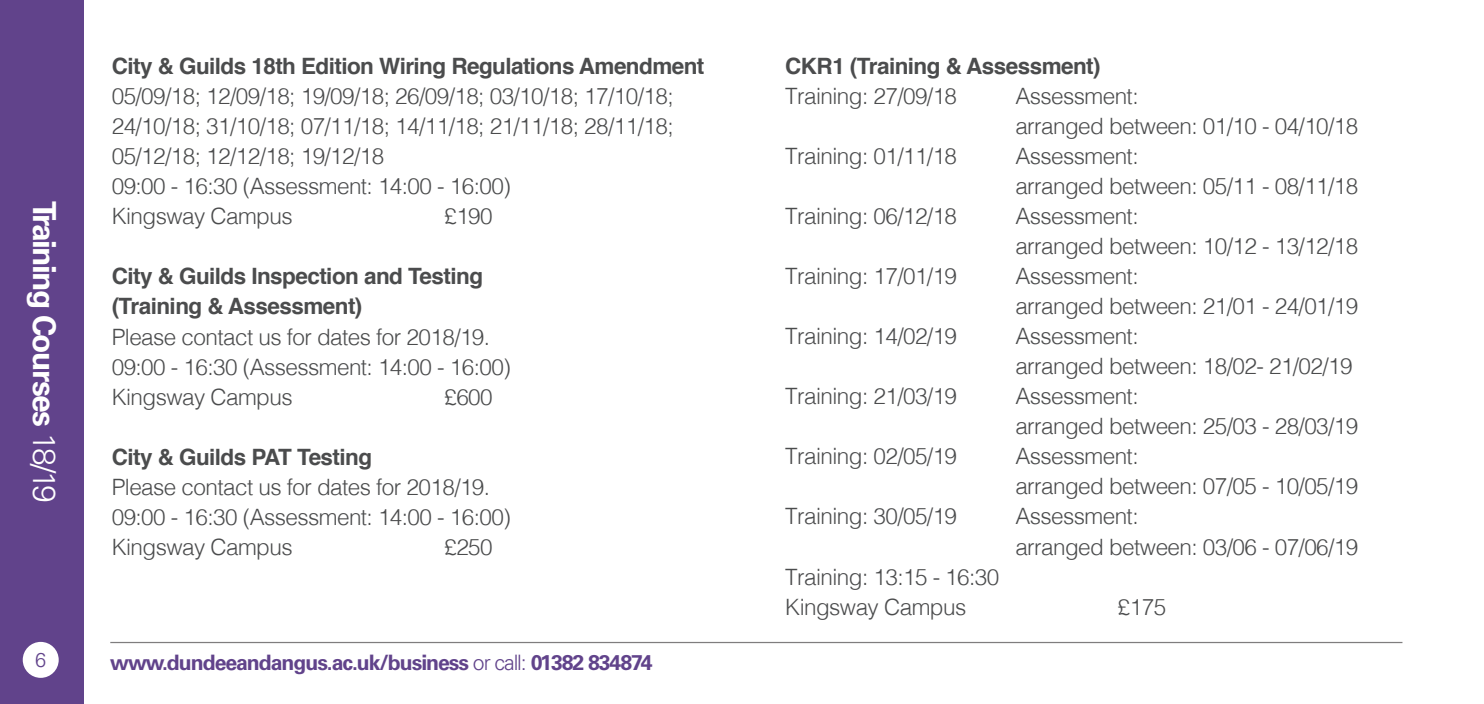
<style>
.page{position:relative;width:1484px;height:704px;background:#fff}
.page>*{position:absolute;margin:0;border:0;box-sizing:border-box;transform-origin:0 0}
.t1{font:700 31.75px "Univers LT Std";letter-spacing:-.05em;color:#fff}
.t2{font:300 22.5px/30px "Helvetica";letter-spacing:-.025em;color:#4b4c4d}
.t3{font:700 22.5px/30px "Helvetica";letter-spacing:-.025em;color:#4b4c4d}
.t4{font:700 21.25px "Univers LT Std";letter-spacing:-.05em;color:#61438b}
.t5{font:300 20px "Univers LT Std";color:#61438b}
.s1{font-weight:300}
</style>
<div class="page">
<div style="left:0;top:0;width:83px;height:704px;background:#61438b"></div>
<hr style="left:110px;top:641px;width:1292px;height:2px;background:#7f7d7e">
<div style="left:23px;top:641px;width:36px;height:36px;background:#fff;border-radius:50%"></div>
<h1 class="t1" style="left:63px;top:200px;width:304px;rotate:90deg">Training Courses <span class="s1">18/19</span></h1>
<p class="t5" style="left:35px;top:648px;width:13px">6</p>
<p class="t3" style="left:112px;top:52px;width:594px">City &amp; Guilds 18th Edition Wiring Regulations Amendment</p>
<p class="t2" style="left:112px;top:80px;width:563px">05/09/18; 12/09/18; 19/09/18; 26/09/18; 03/10/18; 17/10/18; 24/10/18; 31/10/18; 07/11/18; 14/11/18; 21/11/18; 28/11/18; 05/12/18; 12/12/18; 19/12/18<br>09:00 - 16:30 (Assessment: 14:00 - 16:00)<br>Kingsway Campus</p>
<p class="t2" style="left:444px;top:200px;width:50px">£190</p>
<p class="t3" style="left:112px;top:262px;width:373px">City &amp; Guilds Inspection and Testing (Training &amp; Assessment)</p>
<p class="t2" style="left:112px;top:320px;width:400px">Please contact us for dates for 2018/19.<br>09:00 - 16:30 (Assessment: 14:00 - 16:00)<br>Kingsway Campus</p>
<p class="t2" style="left:444px;top:380px;width:50px">£600</p>
<p class="t3" style="left:112px;top:442px;width:262px">City &amp; Guilds PAT Testing</p>
<p class="t2" style="left:112px;top:470px;width:400px">Please contact us for dates for 2018/19.<br>09:00 - 16:30 (Assessment: 14:00 - 16:00)<br>Kingsway Campus</p>
<p class="t2" style="left:444px;top:530px;width:50px">£250</p>
<p class="t4" style="left:110px;top:649px;width:544px">www.dundeeandangus.ac.uk/business <span class="s1">or call:</span> 01382 834874</p>
<p class="t3" style="left:785px;top:52px;width:317px">CKR1 (Training &amp; Assessment)</p>
<p class="t2" style="left:785px;top:80px;width:173px">Training: 27/09/18</p>
<p class="t2" style="left:1015px;top:80px;width:344px">Assessment:<br>arranged between: 01/10 - 04/10/18</p>
<p class="t2" style="left:785px;top:140px;width:173px">Training: 01/11/18</p>
<p class="t2" style="left:1015px;top:140px;width:344px">Assessment:<br>arranged between: 05/11 - 08/11/18</p>
<p class="t2" style="left:785px;top:200px;width:173px">Training: 06/12/18</p>
<p class="t2" style="left:1015px;top:200px;width:344px">Assessment:<br>arranged between: 10/12 - 13/12/18</p>
<p class="t2" style="left:785px;top:260px;width:173px">Training: 17/01/19</p>
<p class="t2" style="left:1015px;top:260px;width:344px">Assessment:<br>arranged between: 21/01 - 24/01/19</p>
<p class="t2" style="left:785px;top:320px;width:173px">Training: 14/02/19</p>
<p class="t2" style="left:1015px;top:320px;width:339px">Assessment:<br>arranged between: 18/02- 21/02/19</p>
<p class="t2" style="left:785px;top:380px;width:173px">Training: 21/03/19</p>
<p class="t2" style="left:1015px;top:380px;width:344px">Assessment:<br>arranged between: 25/03 - 28/03/19</p>
<p class="t2" style="left:785px;top:440px;width:173px">Training: 02/05/19</p>
<p class="t2" style="left:1015px;top:440px;width:344px">Assessment:<br>arranged between: 07/05 - 10/05/19</p>
<p class="t2" style="left:785px;top:500px;width:173px">Training: 30/05/19</p>
<p class="t2" style="left:1015px;top:500px;width:344px">Assessment:<br>arranged between: 03/06 - 07/06/19</p>
<p class="t2" style="left:785px;top:560px;width:215px">Training: 13:15 - 16:30<br>Kingsway Campus</p>
<p class="t2" style="left:1117px;top:590px;width:50px">£175</p>
</div>
